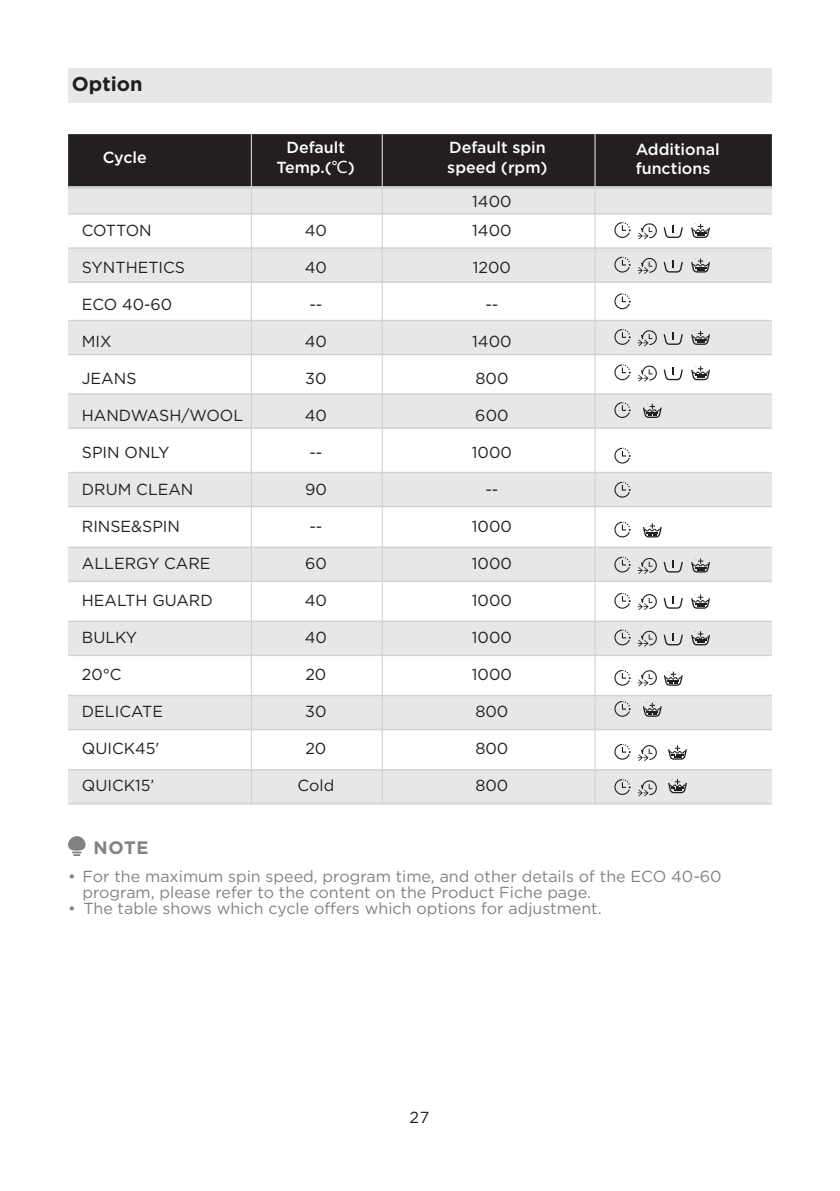
<style>
.page{position:relative;width:840px;height:1191px;background:#fff}
.page>*{position:absolute;margin:0;border:0;box-sizing:border-box;transform-origin:0 0}
.t1{font:700 20px "Gotham";color:#231f20}
.t2{font:700 18px "Gotham";color:#808285}
.t3{font:16px "Gotham";color:#231f20}
.t4{font:16px/16px "Gotham";color:#808285}
.t5{font:500 16px/19.2px "Gotham";color:#fff}
.t6{font:16px "Gotham";color:#231f20}
.s1{font-family:"Microsoft Ya Hei";font-weight:400}
</style>
<div class="page">
<svg style="left:663px;top:225px;width:19px;height:13px"></svg>
<svg style="left:637px;top:223px;width:20px;height:16px"></svg>
<svg style="left:691px;top:224px;width:18px;height:14px"></svg>
<div style="left:68px;top:770px;width:703px;height:34px;background:#e6e7e9"></div>
<hr style="left:68px;top:769px;width:703px;height:1px;background:#d1d2d4">
<hr style="left:68px;top:803px;width:703px;height:1px;background:#d1d2d4">
<div style="left:68px;top:187px;width:703px;height:27px;background:#e6e7e9"></div>
<div style="left:68px;top:695px;width:703px;height:34px;background:#e6e7e9"></div>
<div style="left:68px;top:621px;width:703px;height:34px;background:#e6e7e9"></div>
<div style="left:68px;top:547px;width:703px;height:34px;background:#e6e7e9"></div>
<div style="left:68px;top:472px;width:703px;height:34px;background:#e6e7e9"></div>
<div style="left:68px;top:394px;width:703px;height:34px;background:#e6e7e9"></div>
<div style="left:68px;top:320px;width:703px;height:34px;background:#e6e7e9"></div>
<div style="left:68px;top:248px;width:703px;height:34px;background:#e6e7e9"></div>
<div style="left:68px;top:68px;width:703px;height:34px;background:#e6e7e9"></div>
<div style="left:68px;top:134px;width:703px;height:52px;background:#231f20"></div>
<hr style="left:251px;top:134px;width:1px;height:670px;background:#d1d2d4">
<hr style="left:381px;top:134px;width:1px;height:670px;background:#d1d2d4">
<hr style="left:594px;top:134px;width:1px;height:670px;background:#d1d2d4">
<hr style="left:68px;top:186px;width:703px;height:3px;background:#d1d2d4">
<hr style="left:68px;top:247px;width:703px;height:2px;background:#d1d2d4">
<hr style="left:68px;top:281px;width:703px;height:2px;background:#d1d2d4">
<hr style="left:68px;top:320px;width:703px;height:1px;background:#d1d2d4">
<hr style="left:68px;top:354px;width:703px;height:1px;background:#d1d2d4">
<hr style="left:68px;top:393px;width:703px;height:2px;background:#d1d2d4">
<hr style="left:68px;top:427px;width:703px;height:2px;background:#d1d2d4">
<hr style="left:68px;top:472px;width:703px;height:1px;background:#d1d2d4">
<hr style="left:68px;top:506px;width:703px;height:1px;background:#d1d2d4">
<hr style="left:68px;top:546px;width:703px;height:2px;background:#d1d2d4">
<hr style="left:68px;top:580px;width:703px;height:2px;background:#d1d2d4">
<hr style="left:68px;top:620px;width:703px;height:2px;background:#d1d2d4">
<hr style="left:68px;top:654px;width:703px;height:2px;background:#d1d2d4">
<hr style="left:68px;top:695px;width:703px;height:1px;background:#d1d2d4">
<hr style="left:68px;top:729px;width:703px;height:1px;background:#d1d2d4">
<svg style="left:68px;top:836px;width:17px;height:20px"></svg>
<hr style="left:68px;top:213px;width:703px;height:1px;background:#d1d2d4">
<svg style="left:614px;top:222px;width:16px;height:16px"></svg>
<svg style="left:663px;top:260px;width:19px;height:12px"></svg>
<svg style="left:637px;top:257px;width:20px;height:17px"></svg>
<svg style="left:691px;top:258px;width:18px;height:14px"></svg>
<svg style="left:614px;top:257px;width:16px;height:15px"></svg>
<svg style="left:663px;top:332px;width:19px;height:13px"></svg>
<svg style="left:637px;top:330px;width:20px;height:16px"></svg>
<svg style="left:691px;top:331px;width:18px;height:14px"></svg>
<svg style="left:614px;top:329px;width:16px;height:16px"></svg>
<svg style="left:663px;top:367px;width:19px;height:13px"></svg>
<svg style="left:637px;top:365px;width:20px;height:17px"></svg>
<svg style="left:691px;top:366px;width:18px;height:14px"></svg>
<svg style="left:614px;top:364px;width:16px;height:16px"></svg>
<svg style="left:614px;top:293px;width:16px;height:16px"></svg>
<svg style="left:643px;top:404px;width:18px;height:14px"></svg>
<svg style="left:614px;top:402px;width:16px;height:16px"></svg>
<svg style="left:614px;top:448px;width:16px;height:15px"></svg>
<svg style="left:614px;top:482px;width:16px;height:15px"></svg>
<svg style="left:642px;top:523px;width:19px;height:14px"></svg>
<svg style="left:614px;top:521px;width:16px;height:16px"></svg>
<svg style="left:663px;top:560px;width:19px;height:12px"></svg>
<svg style="left:637px;top:557px;width:20px;height:17px"></svg>
<svg style="left:691px;top:558px;width:18px;height:14px"></svg>
<svg style="left:614px;top:557px;width:16px;height:15px"></svg>
<svg style="left:663px;top:596px;width:19px;height:12px"></svg>
<svg style="left:637px;top:594px;width:20px;height:16px"></svg>
<svg style="left:691px;top:594px;width:18px;height:14px"></svg>
<svg style="left:614px;top:593px;width:16px;height:15px"></svg>
<svg style="left:663px;top:633px;width:19px;height:12px"></svg>
<svg style="left:637px;top:630px;width:20px;height:17px"></svg>
<svg style="left:691px;top:631px;width:18px;height:14px"></svg>
<svg style="left:614px;top:629px;width:16px;height:16px"></svg>
<svg style="left:663px;top:671px;width:19px;height:14px"></svg>
<svg style="left:614px;top:670px;width:16px;height:15px"></svg>
<svg style="left:643px;top:702px;width:18px;height:15px"></svg>
<svg style="left:614px;top:701px;width:16px;height:16px"></svg>
<svg style="left:637px;top:745px;width:20px;height:16px"></svg>
<svg style="left:668px;top:745px;width:18px;height:14px"></svg>
<svg style="left:614px;top:744px;width:16px;height:15px"></svg>
<svg style="left:637px;top:780px;width:20px;height:16px"></svg>
<svg style="left:668px;top:779px;width:18px;height:14px"></svg>
<svg style="left:614px;top:779px;width:16px;height:16px"></svg>
<svg style="left:637px;top:670px;width:20px;height:16px"></svg>
<p class="t1" style="left:72px;top:75px;width:72px">Option</p>
<p class="t5" style="left:103px;top:148px;width:46px">Cycle</p>
<p class="t5" style="left:276px;top:137px;width:80px;line-height:20.8px;text-align:center">Default<br>Temp.(<span class="s1">℃</span>)</p>
<p class="t5" style="left:635px;top:140px;width:85px">Additional functions</p>
<p class="t5" style="left:447px;top:139px;width:102px">Default spin speed (rpm)</p>
<p class="t3" style="left:82px;top:224px;width:71px">COTTON</p>
<p class="t3" style="left:82px;top:261px;width:105px">SYNTHETICS</p>
<p class="t3" style="left:82px;top:298px;width:92px">ECO 40-60</p>
<p class="t3" style="left:82px;top:335px;width:31px">MIX</p>
<p class="t3" style="left:82px;top:372px;width:56px">JEANS</p>
<p class="t3" style="left:82px;top:409px;width:163px">HANDWASH/WOOL</p>
<p class="t3" style="left:82px;top:446px;width:89px">SPIN ONLY</p>
<p class="t3" style="left:82px;top:483px;width:113px">DRUM CLEAN</p>
<p class="t3" style="left:82px;top:520px;width:100px">RINSE&amp;SPIN</p>
<p class="t3" style="left:82px;top:557px;width:130px">ALLERGY CARE</p>
<p class="t3" style="left:82px;top:594px;width:132px">HEALTH GUARD</p>
<p class="t3" style="left:82px;top:631px;width:57px">BULKY</p>
<p class="t3" style="left:82px;top:668px;width:41px">20°C</p>
<p class="t3" style="left:82px;top:705px;width:83px">DELICATE</p>
<p class="t3" style="left:82px;top:742px;width:79px">QUICK45'</p>
<p class="t3" style="left:82px;top:779px;width:74px">QUICK15’</p>
<p class="t2" style="left:93px;top:840px;width:57px">NOTE</p>
<p class="t3" style="left:304px;top:224px;width:24px">40</p>
<p class="t3" style="left:304px;top:261px;width:24px">40</p>
<p class="t3" style="left:309px;top:298px;width:15px">--</p>
<p class="t3" style="left:304px;top:335px;width:24px">40</p>
<p class="t3" style="left:305px;top:372px;width:23px">30</p>
<p class="t3" style="left:304px;top:409px;width:24px">40</p>
<p class="t3" style="left:309px;top:446px;width:15px">--</p>
<p class="t3" style="left:305px;top:483px;width:23px">90</p>
<p class="t3" style="left:309px;top:520px;width:15px">--</p>
<p class="t3" style="left:305px;top:557px;width:23px">60</p>
<p class="t3" style="left:304px;top:594px;width:24px">40</p>
<p class="t3" style="left:304px;top:631px;width:24px">40</p>
<p class="t3" style="left:305px;top:668px;width:23px">20</p>
<p class="t3" style="left:305px;top:705px;width:23px">30</p>
<p class="t3" style="left:305px;top:742px;width:23px">20</p>
<p class="t3" style="left:297px;top:779px;width:38px">Cold</p>
<p class="t3" style="left:472px;top:195px;width:41px">1400</p>
<p class="t3" style="left:472px;top:225px;width:41px">1400</p>
<p class="t3" style="left:472px;top:262px;width:40px">1200</p>
<p class="t3" style="left:485px;top:299px;width:15px">--</p>
<p class="t3" style="left:472px;top:336px;width:41px">1400</p>
<p class="t3" style="left:475px;top:373px;width:34px">800</p>
<p class="t3" style="left:475px;top:410px;width:35px">600</p>
<p class="t3" style="left:471px;top:447px;width:42px">1000</p>
<p class="t3" style="left:485px;top:484px;width:15px">--</p>
<p class="t3" style="left:471px;top:521px;width:42px">1000</p>
<p class="t3" style="left:471px;top:558px;width:42px">1000</p>
<p class="t3" style="left:471px;top:595px;width:42px">1000</p>
<p class="t3" style="left:471px;top:632px;width:42px">1000</p>
<p class="t3" style="left:471px;top:669px;width:42px">1000</p>
<p class="t3" style="left:475px;top:706px;width:34px">800</p>
<p class="t3" style="left:475px;top:743px;width:34px">800</p>
<p class="t3" style="left:475px;top:780px;width:34px">800</p>
<p class="t4" style="left:82px;top:869px;width:640px;text-indent:-14px">• For the maximum spin speed, program time, and other details of the ECO 40-60 program, please refer to the content on the Product Fiche page.</p>
<p class="t4" style="left:68px;top:901px;width:535px">• The table shows which cycle offers which options for adjustment.</p>
<p class="t6" style="left:409px;top:1110px;width:21px">27</p>
</div>
